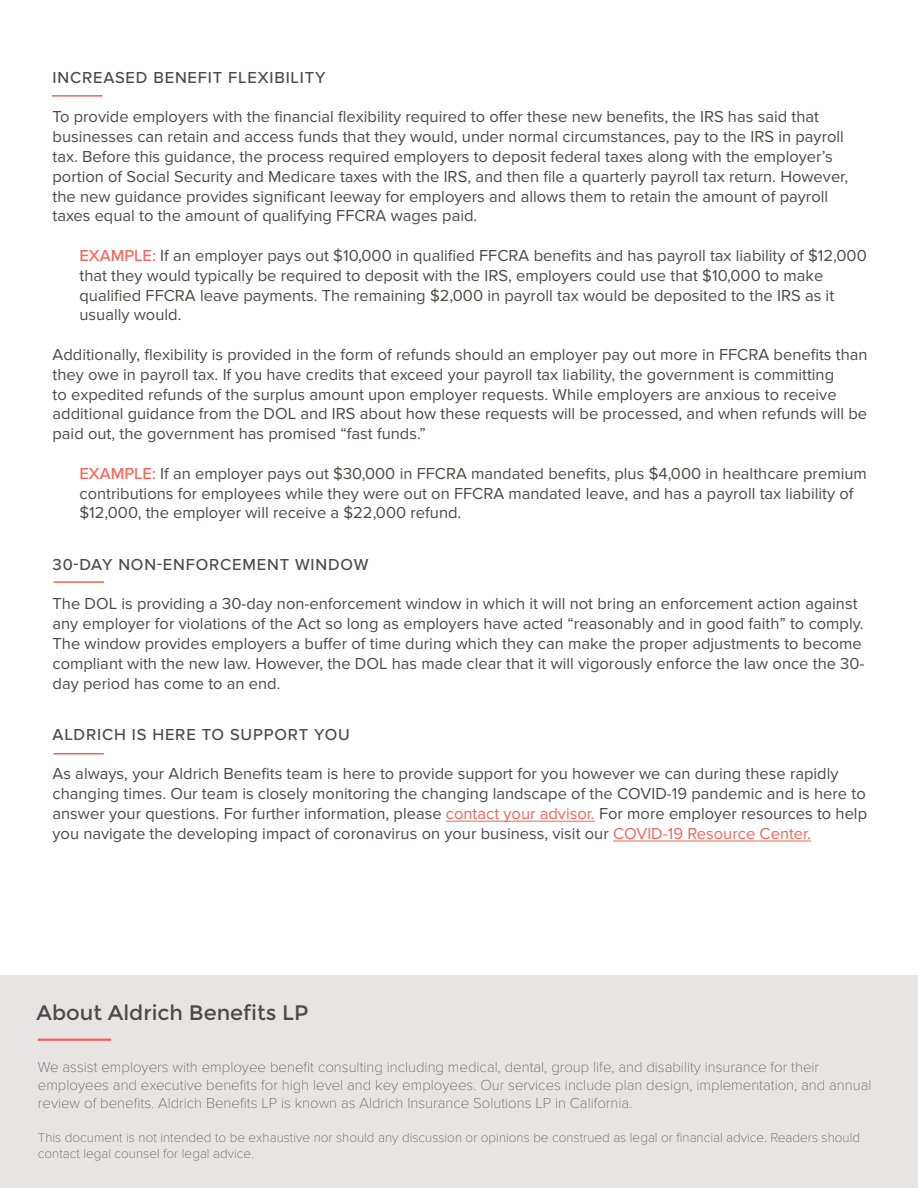
<style>
.page{position:relative;width:918px;height:1188px;background:#fff}
.page>*{position:absolute;margin:0;border:0;box-sizing:border-box;transform-origin:0 0}
.t1{font:21px "Montserrat";color:#4f4a4a}
.t2{font:16.5px/19.8px "Proxima Nova";color:#4f4a4a}
.t3{font:500 16.5px "Proxima Nova";letter-spacing:.05em;color:#4f4a4a}
.t4{font:100 15px/18px "Proxima Nova T";color:#4f4a4a}
.t5{font:100 13.5px/16.2px "Proxima Nova T";color:#4f4a4a}
.s1{font-weight:500;color:#ff6256}
.s2{color:#f16658}
</style>
<div class="page">
<div style="left:0;top:975px;width:918px;height:213px;background:#e8e4e4"></div>
<hr style="left:38px;top:1039px;width:73px;height:2px;background:#f16359">
<hr style="left:446px;top:821px;width:149px;height:1px;background:#f16658">
<hr style="left:613px;top:841px;width:198px;height:1px;background:#f16658">
<hr style="left:52px;top:95px;width:51px;height:2px;background:#f16358">
<hr style="left:54px;top:581px;width:50px;height:2px;background:#f16358">
<hr style="left:54px;top:753px;width:50px;height:1px;background:#f16358">
<p class="t3" style="left:53px;top:70px;width:275px">INCREASED BENEFIT FLEXIBILITY</p>
<p class="t2" style="left:53px;top:108px;width:797px">To provide employers with the financial flexibility required to offer these new benefits, the IRS has said that businesses can retain and access funds that they would, under normal circumstances, pay to the IRS in payroll tax. Before this guidance, the process required employers to deposit federal taxes along with the employer’s portion of Social Security and Medicare taxes with the IRS, and then file a quarterly payroll tax return. However, the new guidance provides significant leeway for employers and allows them to retain the amount of payroll taxes equal to the amount of qualifying FFCRA wages paid.</p>
<p class="t2" style="left:80px;top:246px;width:789px"><span class="s1">EXAMPLE:</span> If an employer pays out $10,000 in qualified FFCRA benefits and has payroll tax liability of $12,000 that they would typically be required to deposit with the IRS, employers could use that $10,000 to make qualified FFCRA leave payments. The remaining $2,000 in payroll tax would be deposited to the IRS as it usually would.</p>
<p class="t2" style="left:53px;top:345px;width:817px">Additionally, flexibility is provided in the form of refunds should an employer pay out more in FFCRA benefits than they owe in payroll tax. If you have credits that exceed your payroll tax liability, the government is committing<br>to expedited refunds of the surplus amount upon employer requests. While employers are anxious to receive additional guidance from the DOL and IRS about how these requests will be processed, and when refunds will be paid out, the government has promised “fast funds.”</p>
<p class="t2" style="left:80px;top:464px;width:789px"><span class="s1">EXAMPLE:</span> If an employer pays out $30,000 in FFCRA mandated benefits, plus $4,000 in healthcare premium contributions for employees while they were out on FFCRA mandated leave, and has a payroll tax liability of $12,000, the employer will receive a $22,000 refund.</p>
<p class="t3" style="left:53px;top:557px;width:317px">30-DAY NON-ENFORCEMENT WINDOW</p>
<p class="t2" style="left:53px;top:595px;width:814px">The DOL is providing a 30-day non-enforcement window in which it will not bring an enforcement action against any employer for violations of the Act so long as employers have acted “reasonably and in good faith” to comply.<br>The window provides employers a buffer of time during which they can make the proper adjustments to become compliant with the new law. However, the DOL has made clear that it will vigorously enforce the law once the 30- day period has come to an end.</p>
<p class="t3" style="left:53px;top:727px;width:299px">ALDRICH IS HERE TO SUPPORT YOU</p>
<p class="t2" style="left:53px;top:765px;width:816px">As always, your Aldrich Benefits team is here to provide support for you however we can during these rapidly changing times. Our team is closely monitoring the changing landscape of the COVID-19 pandemic and is here to answer your questions. For further information, please <span class="s2">contact your advisor.</span> For more employer resources to help you navigate the developing impact of coronavirus on your business, visit our <span class="s2">COVID-19 Resource Center.</span></p>
<p class="t1" style="left:36px;top:1000px;width:274px">About Aldrich Benefits LP</p>
<p class="t4" style="left:38px;top:1059px;width:835px">We assist employers with employee benefit consulting including medical, dental, group life, and disability insurance for their employees and executive benefits for high level and key employees. Our services include plan design, implementation, and annual review of benefits. Aldrich Benefits LP is known as Aldrich Insurance Solutions LP in California.</p>
<p class="t5" style="left:38px;top:1130px;width:824px">This document is not intended to be exhaustive nor should any discussion or opinions be construed as legal or financial advice. Readers should contact legal counsel for legal advice.</p>
</div>
